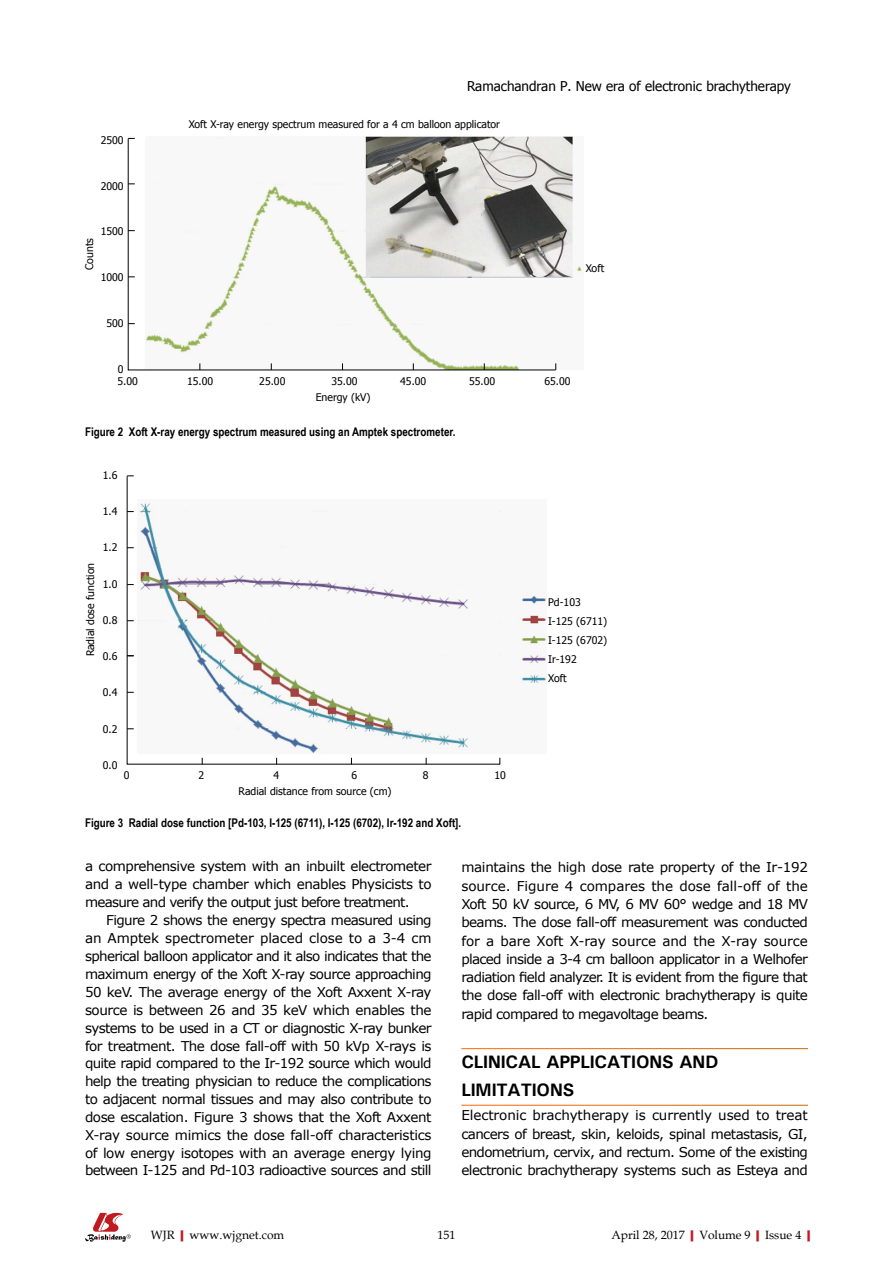
<style>
.page{position:relative;width:893px;height:1263px;background:#fff}
.page>*{position:absolute;margin:0;border:0;box-sizing:border-box;transform-origin:0 0}
.t1{font:700 18px/27.8px "Univers";letter-spacing:-.01em;color:#000}
.t2{font:13.5px/18.3px "Verdana";letter-spacing:-.05em;color:#000;text-align:justify}
.t3{font:13.5px "Verdana";letter-spacing:-.03em;color:#000}
.t4{font:13.5px "Verdana";letter-spacing:-.02em;color:#000}
.t5{font:13.5px "Tahoma";color:#000}
.t6{font:13.5px "Verdana";letter-spacing:-.01em;color:#000}
.t7{font:700 12px "Arial Narrow";color:#000}
.t8{font:12px "Book Antiqua";color:#000}
.t9{font:10.5px/19.2px "Tahoma";color:#000}
.s1{font-weight:700;color:#c01920}
</style>
<div class="page">
<svg style="left:85px;top:1213px;width:46px;height:29px"></svg>
<img style="left:364px;top:137px;width:219px;height:233px">
<img style="left:500px;top:510px;width:46px;height:173px">
<svg style="left:128px;top:138px;width:428px;height:232px"></svg>
<svg style="left:127px;top:477px;width:373px;height:287px"></svg>
<p class="t5" style="left:467px;top:77px;width:325px">Ramachandran P. New era of electronic brachytherapy</p>
<p class="t9" style="left:79px;top:270px;width:33px;rotate:-90deg">Counts</p>
<p class="t9" style="left:101px;top:130px;width:24px">2500</p>
<p class="t9" style="left:101px;top:176px;width:24px">2000</p>
<p class="t9" style="left:101px;top:221px;width:24px">1500</p>
<p class="t9" style="left:101px;top:267px;width:24px">1000</p>
<p class="t9" style="left:106px;top:313px;width:19px">500</p>
<p class="t9" style="left:118px;top:359px;width:7px">0</p>
<p class="t9" style="left:189px;top:114px;width:313px">Xoft X-ray energy spectrum measured for a 4 cm balloon applicator</p>
<p class="t9" style="left:117px;top:371px;width:22px">5.00</p>
<p class="t9" style="left:187px;top:371px;width:28px">15.00</p>
<p class="t9" style="left:259px;top:371px;width:28px">25.00</p>
<p class="t9" style="left:331px;top:371px;width:28px">35.00</p>
<p class="t9" style="left:400px;top:371px;width:28px">45.00</p>
<p class="t9" style="left:469px;top:371px;width:28px">55.00</p>
<p class="t9" style="left:544px;top:371px;width:28px">65.00</p>
<p class="t9" style="left:316px;top:387px;width:56px">Energy (kV)</p>
<p class="t7" style="left:85px;top:422px;width:372px">Figure 2 Xoft X-ray energy spectrum measured using an Amptek spectrometer.</p>
<p class="t9" style="left:586px;top:258px;width:20px">Xoft</p>
<p class="t9" style="left:80px;top:656px;width:95px;rotate:-90deg">Radial dose function</p>
<p class="t9" style="left:103px;top:465px;width:16px">1.6</p>
<p class="t9" style="left:103px;top:501px;width:16px">1.4</p>
<p class="t9" style="left:103px;top:537px;width:16px">1.2</p>
<p class="t9" style="left:103px;top:574px;width:16px">1.0</p>
<p class="t9" style="left:103px;top:610px;width:16px">0.8</p>
<p class="t9" style="left:103px;top:646px;width:16px">0.6</p>
<p class="t9" style="left:103px;top:682px;width:16px">0.4</p>
<p class="t9" style="left:103px;top:719px;width:16px">0.2</p>
<p class="t9" style="left:103px;top:755px;width:16px">0.0</p>
<p class="t9" style="left:124px;top:765px;width:7px">0</p>
<p class="t9" style="left:199px;top:765px;width:7px">2</p>
<p class="t9" style="left:273px;top:765px;width:7px">4</p>
<p class="t9" style="left:351px;top:765px;width:7px">6</p>
<p class="t9" style="left:423px;top:765px;width:7px">8</p>
<p class="t9" style="left:494px;top:765px;width:13px">10</p>
<p class="t9" style="left:239px;top:781px;width:154px">Radial distance from source (cm)</p>
<p class="t7" style="left:85px;top:813px;width:378px">Figure 3 Radial dose function [Pd-103, I-125 (6711), I-125 (6702), Ir-192 and Xoft].</p>
<p class="t9" style="left:548px;top:592px;width:61px">Pd-103<br>I-125 (6711)<br>I-125 (6702)<br>Ir-192<br>Xoft</p>
<p class="t2" style="left:85px;top:857px;width:348px">a comprehensive system with an inbuilt electrometer</p>
<p class="t3" style="left:85px;top:876px;width:348px">and a well-type chamber which enables Physicists to</p>
<p class="t2" style="left:85px;top:893px;width:326px">measure and verify the output just before treatment.</p>
<p class="t2" style="left:106px;top:911px;width:327px">Figure 2 shows the energy spectra measured using</p>
<p class="t6" style="left:85px;top:930px;width:348px">an Amptek spectrometer placed close to a 3-4 cm</p>
<p class="t2" style="left:85px;top:947px;width:348px">spherical balloon applicator and it also indicates that the</p>
<p class="t2" style="left:85px;top:964px;width:348px">maximum energy of the Xoft X-ray source approaching</p>
<p class="t2" style="left:85px;top:982px;width:348px">50 keV. The average energy of the Xoft Axxent X-ray</p>
<p class="t3" style="left:85px;top:1001px;width:348px">source is between 26 and 35 keV which enables the</p>
<p class="t2" style="left:85px;top:1018px;width:348px">systems to be used in a CT or diagnostic X-ray bunker</p>
<p class="t2" style="left:85px;top:1036px;width:348px">for treatment. The dose fall-off with 50 kVp X-rays is</p>
<p class="t2" style="left:85px;top:1054px;width:348px">quite rapid compared to the Ir-192 source which would</p>
<p class="t2" style="left:85px;top:1072px;width:348px">help the treating physician to reduce the complications</p>
<p class="t2" style="left:85px;top:1089px;width:348px">to adjacent normal tissues and may also contribute to</p>
<p class="t2" style="left:85px;top:1107px;width:348px">dose escalation. Figure 3 shows that the Xoft Axxent</p>
<p class="t4" style="left:85px;top:1126px;width:348px">X-ray source mimics the dose fall-off characteristics</p>
<p class="t3" style="left:85px;top:1144px;width:348px">of low energy isotopes with an average energy lying</p>
<p class="t2" style="left:85px;top:1161px;width:348px">between I-125 and Pd-103 radioactive sources and still</p>
<p class="t2" style="left:461px;top:858px;width:348px">maintains the high dose rate property of the Ir-192 source. Figure 4 compares the dose fall-off of the Xoft 50 kV source, 6 MV, 6 MV 60° wedge and 18 MV beams. The dose fall-off measurement was conducted for a bare Xoft X-ray source and the X-ray source placed inside a 3-4 cm balloon applicator in a Welhofer radiation field analyzer. It is evident from the figure that the dose fall-off with electronic brachytherapy is quite rapid compared to megavoltage beams.</p>
<p class="t1" style="left:461px;top:1048px;width:258px">CLINICAL APPLICATIONS AND<br>LIMITATIONS</p>
<p class="t2" style="left:461px;top:1106px;width:348px">Electronic brachytherapy is currently used to treat cancers of breast, skin, keloids, spinal metastasis, GI, endometrium, cervix, and rectum. Some of the existing electronic brachytherapy systems such as Esteya and</p>
<p class="t8" style="left:151px;top:1226px;width:135px">WJR<span class="s1">|</span>www.wjgnet.com</p>
<p class="t8" style="left:437px;top:1226px;width:19px">151</p>
<p class="t8" style="left:611px;top:1226px;width:206px">April 28, 2017<span class="s1">|</span>Volume 9<span class="s1">|</span>Issue 4<span class="s1">|</span></p>
</div>
